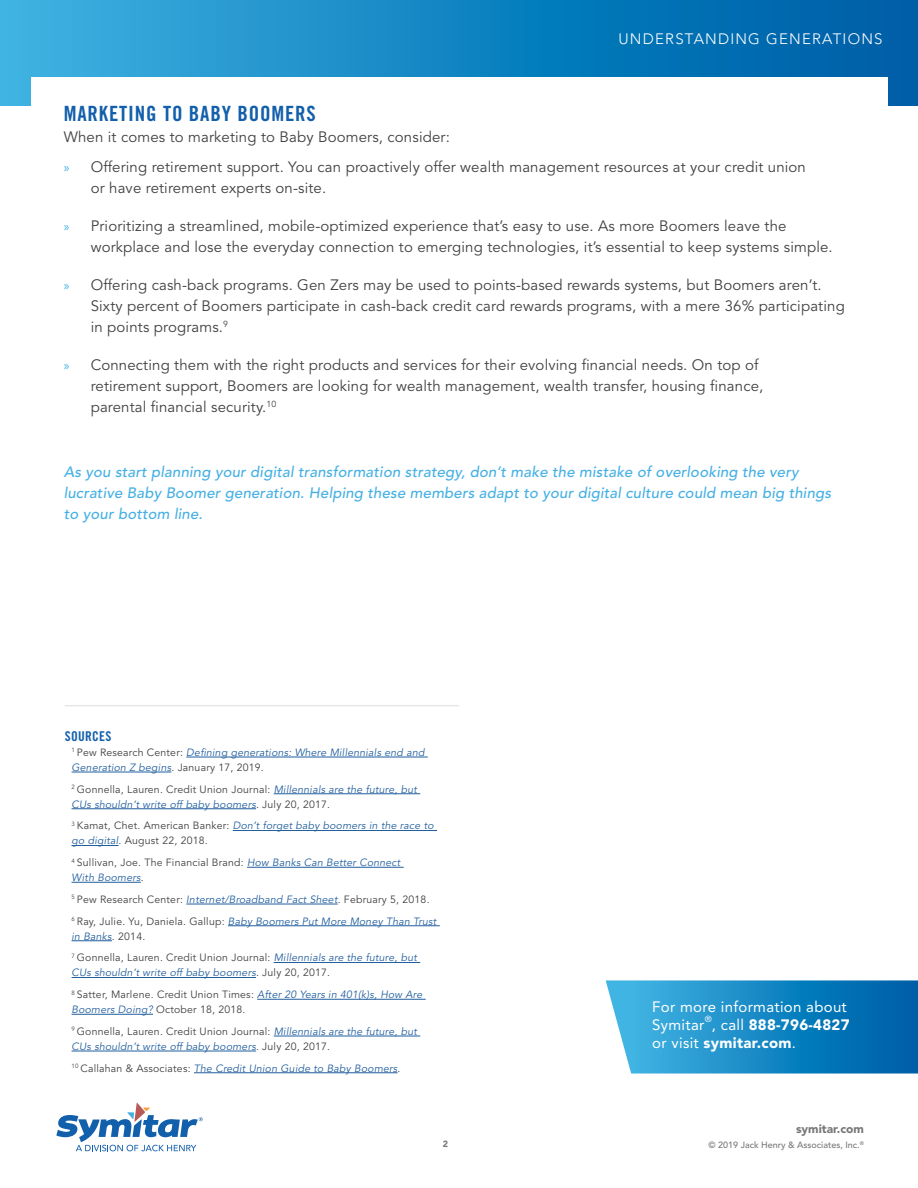
<style>
.page{position:relative;width:918px;height:1188px;background:#fff}
.page>*{position:absolute;margin:0;border:0;box-sizing:border-box;transform-origin:0 0}
.t1{font:21px "Trade Gothic LT Std Bd Cn 20";letter-spacing:.04em;color:#125fab}
.t2{font:15px/21px "Avenir LT Std";letter-spacing:.01em;color:#414042}
.t3{font:italic 500 15px/21px "Avenir LT Std";letter-spacing:.01em;color:#46b0e4}
.t4{font:900 15px/18px "Avenir LT Std";letter-spacing:.02em;color:#fff}
.t5{font:15px/18px "Avenir LT Std";letter-spacing:.02em;color:#fff}
.t6{font:300 15px "Avenir LT Std";letter-spacing:.08em;color:#fff}
.t7{font:13.5px "Trade Gothic LT Std Bd Cn 20";letter-spacing:.02em;color:#125fab}
.t8{font:900 12px "Avenir LT Std";color:#78777a}
.t9{font:italic 10.5px/15px "Avenir LT Std";letter-spacing:.02em;color:#215e9e}
.t10{font:10.5px/15px "Avenir LT Std";letter-spacing:.02em;color:#414042}
.t11{font:500 9px "Avenir LT Std";color:#78777a}
.t12{font:900 9px "Avenir LT Std";color:#78777a}
.t13{font:8.7px "Avenir LT Std";color:#fff}
.s1{font-family:"Myriad Pro";font-size:13.5px;color:#46b0e4}
.s2{font-style:normal;color:#414042}
.s3{font-style:italic;color:#215e9e}
.s4{font-weight:400}
</style>
<div class="page">
<svg style="left:56px;top:1102px;width:147px;height:49px"></svg>
<div style="left:0;top:0;width:918px;height:106px;background:linear-gradient(to right,#3bb1e1,#005ba4)"></div>
<div style="left:31px;top:77px;width:856px;height:1003px;background:#fff"></div>
<svg style="left:606px;top:980px;width:312px;height:94px;background:#238dc6"></svg>
<hr style="left:186px;top:757px;width:242px;height:1px;background:#215e9e">
<hr style="left:72px;top:772px;width:99px;height:1px;background:#215e9e">
<hr style="left:274px;top:794px;width:146px;height:1px;background:#215e9e">
<hr style="left:72px;top:809px;width:184px;height:1px;background:#215e9e">
<hr style="left:233px;top:830px;width:204px;height:1px;background:#215e9e">
<hr style="left:72px;top:845px;width:47px;height:1px;background:#215e9e">
<hr style="left:247px;top:867px;width:157px;height:1px;background:#215e9e">
<hr style="left:72px;top:882px;width:69px;height:1px;background:#215e9e">
<hr style="left:186px;top:904px;width:152px;height:1px;background:#215e9e">
<hr style="left:228px;top:926px;width:212px;height:1px;background:#215e9e">
<hr style="left:72px;top:941px;width:40px;height:1px;background:#215e9e">
<hr style="left:274px;top:962px;width:146px;height:1px;background:#215e9e">
<hr style="left:72px;top:977px;width:184px;height:1px;background:#215e9e">
<hr style="left:257px;top:999px;width:169px;height:1px;background:#215e9e">
<hr style="left:72px;top:1014px;width:81px;height:1px;background:#215e9e">
<hr style="left:274px;top:1036px;width:146px;height:1px;background:#215e9e">
<hr style="left:72px;top:1051px;width:184px;height:1px;background:#215e9e">
<hr style="left:194px;top:1073px;width:204px;height:1px;background:#215e9e">
<hr style="left:65px;top:705px;width:394px;height:1px;background:#78777a">
<p class="t6" style="left:619px;top:30px;width:266px">UNDERSTANDING GENERATIONS</p>
<p class="t1" style="left:64px;top:101px;width:254px">MARKETING TO BABY BOOMERS</p>
<p class="t2" style="left:64px;top:127px;width:388px">When it comes to marketing to Baby Boomers, consider:</p>
<p class="t2" style="left:91px;top:156px;width:717px;text-indent:-27px"><span class="s1">»</span> Offering retirement support. You can proactively offer wealth management resources at your credit union or have retirement experts on-site.</p>
<p class="t2" style="left:91px;top:216px;width:744px;text-indent:-27px"><span class="s1">»</span> Prioritizing a streamlined, mobile-optimized experience that’s easy to use. As more Boomers leave the workplace and lose the everyday connection to emerging technologies, it’s essential to keep systems simple.</p>
<p class="t2" style="left:91px;top:275px;width:756px;text-indent:-27px"><span class="s1">»</span> Offering cash-back programs. Gen Zers may be used to points-based rewards systems, but Boomers aren’t.<br>Sixty percent of Boomers participate in cash-back credit card rewards programs, with a mere 36% participating in points programs.<sup>9</sup></p>
<p class="t2" style="left:91px;top:355px;width:674px;text-indent:-27px"><span class="s1">»</span> Connecting them with the right products and services for their evolving financial needs. On top of retirement support, Boomers are looking for wealth management, wealth transfer, housing finance, parental financial security.<sup>10</sup></p>
<p class="t3" style="left:64px;top:461px;width:769px">As you start planning your digital transformation strategy, don’t make the mistake of overlooking the very lucrative Baby Boomer generation. Helping these members adapt to your digital culture could mean big things to your bottom line.</p>
<p class="t7" style="left:65px;top:728px;width:48px">SOURCES</p>
<p class="t9" style="left:72px;top:745px;width:354px"><sup>1</sup> <span class="s2">Pew Research Center:</span> Defining generations: Where Millennials end and<br>Generation Z begins<span class="s2">. January 17, 2019.</span></p>
<p class="t9" style="left:72px;top:782px;width:347px"><sup>2</sup> <span class="s2">Gonnella, Lauren. Credit Union Journal:</span> Millennials are the future, but<br>CUs shouldn’t write off baby boomers<span class="s2">. July 20, 2017.</span></p>
<p class="t9" style="left:72px;top:819px;width:364px"><sup>3</sup> <span class="s2">Kamat, Chet. American Banker:</span> Don’t forget baby boomers in the race to go digital<span class="s2">. August 22, 2018.</span></p>
<p class="t9" style="left:72px;top:855px;width:330px"><sup>4</sup> <span class="s2">Sullivan, Joe. The Financial Brand:</span> How Banks Can Better Connect<br>With Boomers<span class="s2">.</span></p>
<p class="t10" style="left:72px;top:892px;width:360px"><sup>5</sup> Pew Research Center: <span class="s3">Internet/Broadband Fact Sheet</span>. February 5, 2018.</p>
<p class="t9" style="left:72px;top:914px;width:366px"><sup>6</sup> <span class="s2">Ray, Julie. Yu, Daniela. Gallup:</span> Baby Boomers Put More Money Than Trust in Banks<span class="s2">. 2014.</span></p>
<p class="t9" style="left:72px;top:951px;width:347px"><sup>7</sup> <span class="s2">Gonnella, Lauren. Credit Union Journal:</span> Millennials are the future, but<br>CUs shouldn’t write off baby boomers<span class="s2">. July 20, 2017.</span></p>
<p class="t10" style="left:72px;top:987px;width:352px"><sup>8</sup> Satter, Marlene. Credit Union Times: <span class="s3">After 20 Years in 401(k)s, How Are<br>Boomers Doing?</span> October 18, 2018.</p>
<p class="t9" style="left:72px;top:1024px;width:347px"><sup>9</sup> <span class="s2">Gonnella, Lauren. Credit Union Journal:</span> Millennials are the future, but<br>CUs shouldn’t write off baby boomers<span class="s2">. July 20, 2017.</span></p>
<p class="t9" style="left:72px;top:1061px;width:330px"><sup>10</sup> <span class="s2">Callahan &amp; Associates:</span> The Credit Union Guide to Baby Boomers<span class="s2">.</span></p>
<p class="t12" style="left:443px;top:1138px;width:7px">2</p>
<p class="t5" style="left:652px;top:998px;width:196px">For more information about<br>Symitar</p>
<p class="t13" style="left:705px;top:1014px;width:8px">®</p>
<p class="t4" style="left:652px;top:1016px;width:199px;text-indent:60px"><span class="s4">, call</span> 888-796-4827 <span class="s4">or visit</span> symitar.com<span class="s4">.</span></p>
<p class="t8" style="left:796px;top:1122px;width:69px">symitar.com</p>
<p class="t11" style="left:709px;top:1140px;width:157px">© 2019 Jack Henry &amp; Associates, Inc.<sup>®</sup></p>
</div>
